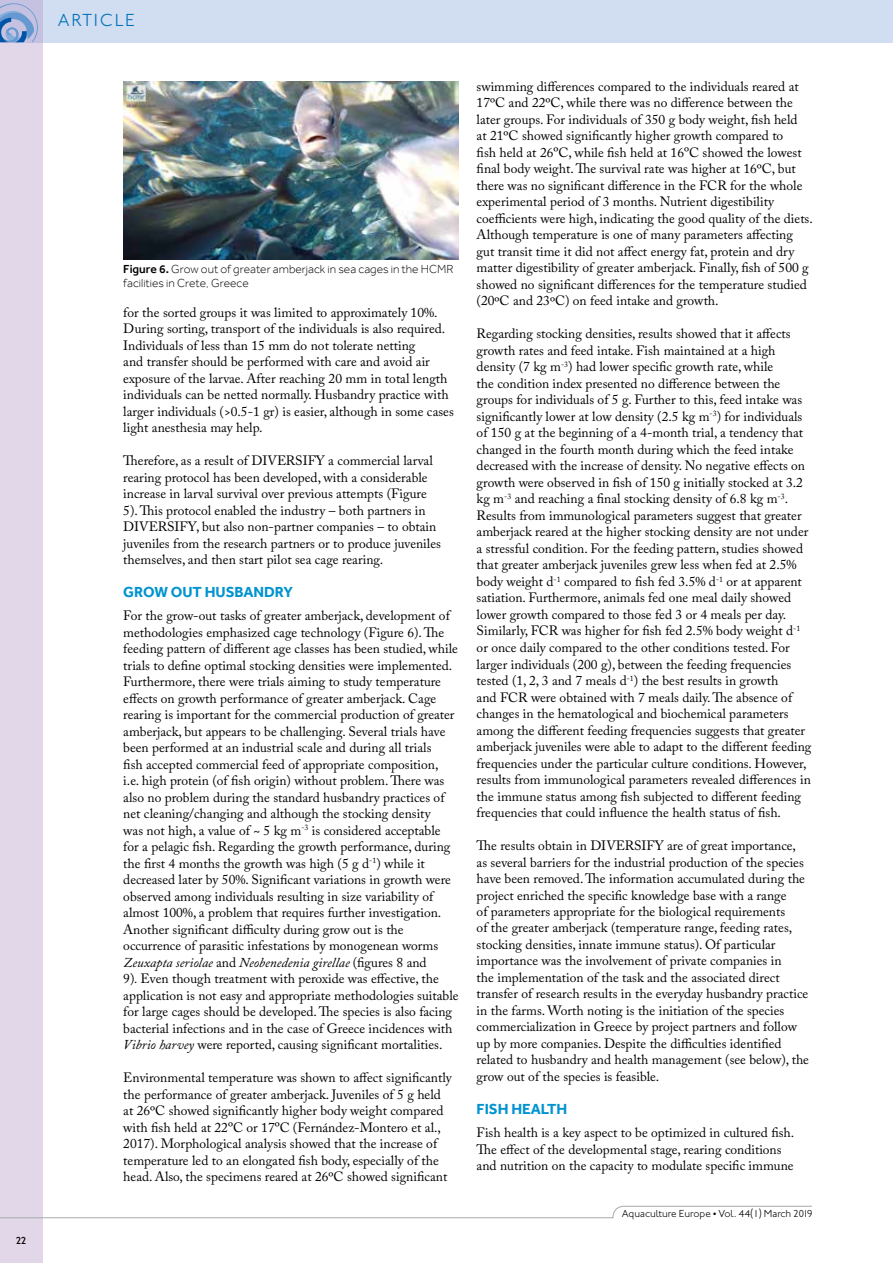
<style>
.page{position:relative;width:893px;height:1263px;background:#fff}
.page>*{position:absolute;margin:0;border:0;box-sizing:border-box;transform-origin:0 0}
.t1{font:300 18px "Johnston ITC";letter-spacing:.095em;color:#0072bc}
.t2{font:700 15px "Effra";color:#0093d0}
.t3{font:13.5px/16.5px "Adobe Caslon Pro";color:#000}
.t4{font:300 12px/13.5px "Effra";color:#000}
.t5{font:300 10.5px "Johnston ITC";letter-spacing:-.005em;color:#000}
.t6{font:500 10.5px "Johnston ITC";color:#000}
.s1{font-weight:500}
.s2{font-style:italic}
</style>
<div class="page">
<div style="left:0;top:0;width:893px;height:43px;background:#d1ddf1"></div>
<div style="left:0;top:0;width:43px;height:1263px;background:#e2d7e9"></div>
<svg style="left:0;top:3px;width:38px;height:40px;background:#92a9d5"></svg>
<svg style="left:0;top:1205px;width:812px;height:13px"></svg>
<img style="left:123px;top:81px;width:336px;height:178px">
<p class="t6" style="left:16px;top:1235px;width:12px">22</p>
<h1 class="t1" style="left:58px;top:10px;width:79px">ARTICLE</h1>
<p class="t4" style="left:123px;top:262px;width:332px"><span class="s1">Figure 6.</span> Grow out of greater amberjack in sea cages in the HCMR facilities in Crete, Greece</p>
<p class="t3" style="left:123px;top:304px;width:332px">for the sorted groups it was limited to approximately 10%.<br>During sorting, transport of the individuals is also required.<br>Individuals of less than 15 mm do not tolerate netting<br>and transfer should be performed with care and avoid air exposure of the larvae. After reaching 20 mm in total length individuals can be netted normally. Husbandry practice with larger individuals (&gt;0.5-1 gr) is easier, although in some cases light anesthesia may help.</p>
<p class="t3" style="left:123px;top:452px;width:319px">Therefore, as a result of DIVERSIFY a commercial larval rearing protocol has been developed, with a considerable increase in larval survival over previous attempts (Figure 5). This protocol enabled the industry – both partners in DIVERSIFY, but also non-partner companies – to obtain juveniles from the research partners or to produce juveniles themselves, and then start pilot sea cage rearing.</p>
<p class="t2" style="left:123px;top:583px;width:171px">GROW OUT HUSBANDRY</p>
<p class="t3" style="left:123px;top:607px;width:337px">For the grow-out tasks of greater amberjack, development of methodologies emphasized cage technology (Figure 6). The feeding pattern of different age classes has been studied, while trials to define optimal stocking densities were implemented.<br>Furthermore, there were trials aiming to study temperature effects on growth performance of greater amberjack. Cage rearing is important for the commercial production of greater amberjack, but appears to be challenging. Several trials have been performed at an industrial scale and during all trials<br>fish accepted commercial feed of appropriate composition,<br>i.e. high protein (of fish origin) without problem. There was also no problem during the standard husbandry practices of net cleaning/changing and although the stocking density<br>was not high, a value of ~ 5 kg m<sup>-3</sup> is considered acceptable for a pelagic fish. Regarding the growth performance, during the first 4 months the growth was high (5 g d<sup>-1</sup>) while it decreased later by 50%. Significant variations in growth were observed among individuals resulting in size variability of almost 100%, a problem that requires further investigation.<br>Another significant difficulty during grow out is the occurrence of parasitic infestations by monogenean worms <span class="s2">Zeuxapta seriolae</span> and <span class="s2">Neobenedenia girellae</span> (figures 8 and<br>9)<span class="s2">.</span> Even though treatment with peroxide was effective, the application is not easy and appropriate methodologies suitable for large cages should be developed. The species is also facing bacterial infections and in the case of Greece incidences with <span class="s2">Vibrio harvey</span> were reported, causing significant mortalities.</p>
<p class="t3" style="left:123px;top:1069px;width:330px">Environmental temperature was shown to affect significantly the performance of greater amberjack. Juveniles of 5 g held at 26ºC showed significantly higher body weight compared with fish held at 22ºC or 17ºC (Fernández-Montero et al., 2017). Morphological analysis showed that the increase of temperature led to an elongated fish body, especially of the head. Also, the specimens reared at 26ºC showed significant</p>
<p class="t3" style="left:477px;top:78px;width:338px">swimming differences compared to the individuals reared at 17ºC and 22ºC, while there was no difference between the later groups. For individuals of 350 g body weight, fish held<br>at 21ºC showed significantly higher growth compared to<br>fish held at 26ºC, while fish held at 16ºC showed the lowest final body weight. The survival rate was higher at 16ºC, but there was no significant difference in the FCR for the whole experimental period of 3 months. Nutrient digestibility coefficients were high, indicating the good quality of the diets.<br>Although temperature is one of many parameters affecting gut transit time it did not affect energy fat, protein and dry matter digestibility of greater amberjack. Finally, fish of 500 g showed no significant differences for the temperature studied (20ºC and 23ºC) on feed intake and growth.</p>
<p class="t3" style="left:477px;top:325px;width:336px">Regarding stocking densities, results showed that it affects growth rates and feed intake. Fish maintained at a high density (7 kg m<sup>-3</sup>) had lower specific growth rate, while<br>the condition index presented no difference between the groups for individuals of 5 g. Further to this, feed intake was significantly lower at low density (2.5 kg m<sup>-3</sup>) for individuals of 150 g at the beginning of a 4-month trial, a tendency that changed in the fourth month during which the feed intake decreased with the increase of density. No negative effects on growth were observed in fish of 150 g initially stocked at 3.2 kg m<sup>-3</sup> and reaching a final stocking density of 6.8 kg m<sup>-3</sup>.<br>Results from immunological parameters suggest that greater amberjack reared at the higher stocking density are not under a stressful condition. For the feeding pattern, studies showed that greater amberjack juveniles grew less when fed at 2.5% body weight d<sup>-1</sup> compared to fish fed 3.5% d<sup>-1</sup> or at apparent satiation. Furthermore, animals fed one meal daily showed lower growth compared to those fed 3 or 4 meals per day.<br>Similarly, FCR was higher for fish fed 2.5% body weight d<sup>-1 </sup>or once daily compared to the other conditions tested. For larger individuals (200 g), between the feeding frequencies tested (1, 2, 3 and 7 meals d<sup>-1</sup>) the best results in growth<br>and FCR were obtained with 7 meals daily. The absence of changes in the hematological and biochemical parameters among the different feeding frequencies suggests that greater amberjack juveniles were able to adapt to the different feeding frequencies under the particular culture conditions. However, results from immunological parameters revealed differences in the immune status among fish subjected to different feeding frequencies that could influence the health status of fish.</p>
<p class="t3" style="left:477px;top:837px;width:334px">The results obtain in DIVERSIFY are of great importance, as several barriers for the industrial production of the species have been removed. The information accumulated during the project enriched the specific knowledge base with a range<br>of parameters appropriate for the biological requirements<br>of the greater amberjack (temperature range, feeding rates, stocking densities, innate immune status). Of particular importance was the involvement of private companies in<br>the implementation of the task and the associated direct transfer of research results in the everyday husbandry practice in the farms. Worth noting is the initiation of the species commercialization in Greece by project partners and follow up by more companies. Despite the difficulties identified related to husbandry and health management (see below), the grow out of the species is feasible.</p>
<p class="t2" style="left:477px;top:1100px;width:92px">FISH HEALTH</p>
<p class="t3" style="left:477px;top:1124px;width:319px">Fish health is a key aspect to be optimized in cultured fish.<br>The effect of the developmental stage, rearing conditions and nutrition on the capacity to modulate specific immune</p>
<p class="t5" style="left:622px;top:1208px;width:193px">Aquaculture Europe • Vol. 44(1) March 2019</p>
</div>
